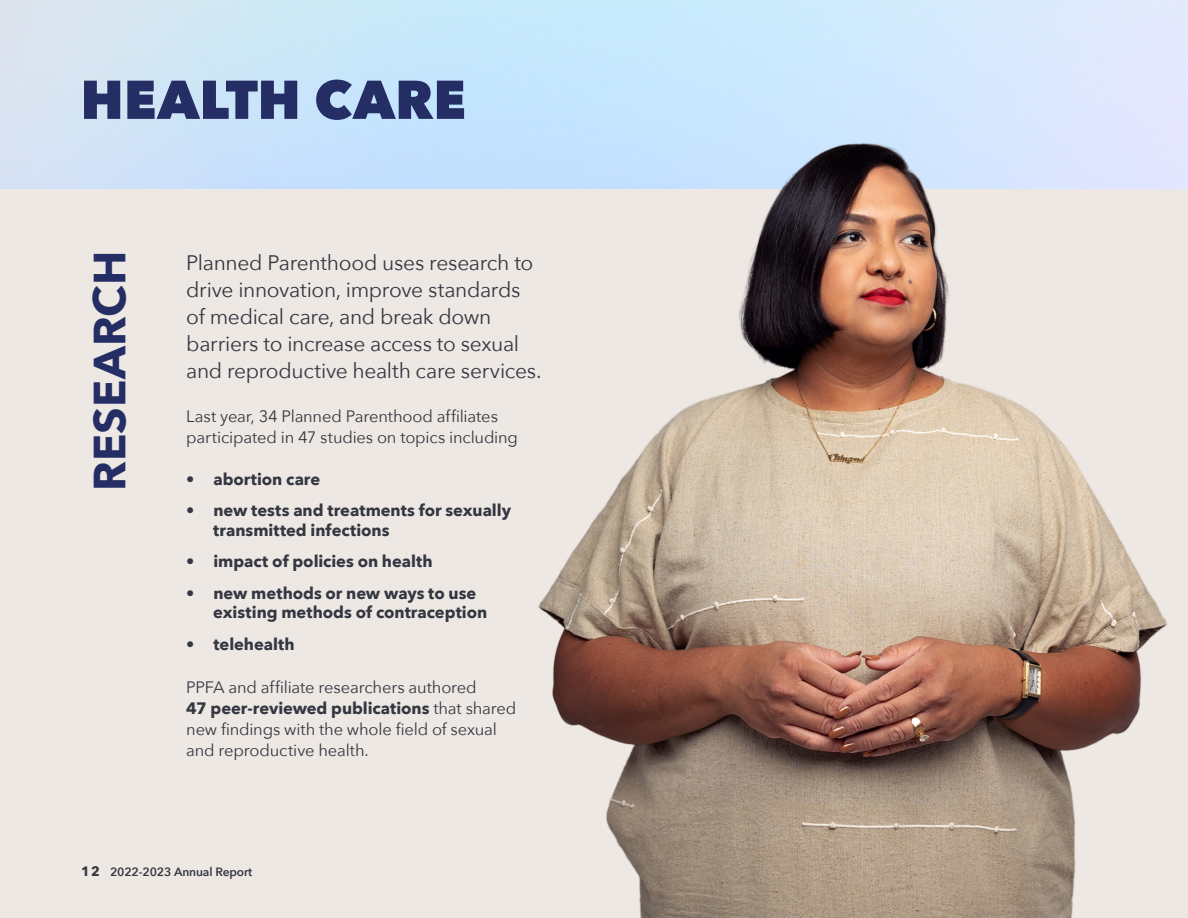
<style>
.page{position:relative;width:1188px;height:918px;background:#ede8e3}
.page>*{position:absolute;margin:0;border:0;box-sizing:border-box;transform-origin:0 0}
.t1{font:800 54px "Avenir Next";color:#252d65}
.t2{font:700 45px "Avenir Next";color:#252d65}
.t3{font:21px/27px "Avenir Next";letter-spacing:-.015em;color:#343741}
.t4{font:16.5px/21px "Avenir Next";letter-spacing:-.01em;color:#343741}
.t5{font:700 16.5px/19.5px "Avenir Next";letter-spacing:-.005em;color:#343741}
.t6{font:600 12px "Avenir Next";letter-spacing:-.01em;color:#343741}
.s1{font-weight:700}
.s2{font-weight:700;font-size:13.5px}
</style>
<div class="page">
<img style="left:0;top:0;width:1188px;height:189px">
<img style="left:517px;top:82px;width:665px;height:836px">
<h1 class="t1" style="left:80px;top:66px;width:387px">HEALTH CARE</h1>
<h2 class="t2" style="left:71px;top:491px;width:241px;rotate:-90deg">RESEARCH</h2>
<p class="t3" style="left:186px;top:248px;width:357px">Planned Parenthood uses research to drive innovation, improve standards of medical care, and break down barriers to increase access to sexual and reproductive health care services.</p>
<p class="t4" style="left:186px;top:405px;width:333px">Last year, 34 Planned Parenthood affiliates participated in 47 studies on topics including</p>
<p class="t5" style="left:186px;top:469px;width:136px">• abortion care</p>
<p class="t5" style="left:213px;top:500px;width:299px;text-indent:-27px">• new tests and treatments for sexually transmitted infections</p>
<p class="t5" style="left:186px;top:551px;width:248px">• impact of policies on health</p>
<p class="t5" style="left:213px;top:583px;width:275px;text-indent:-27px">• new methods or new ways to use existing methods of contraception</p>
<p class="t5" style="left:186px;top:634px;width:110px">• telehealth</p>
<p class="t4" style="left:186px;top:676px;width:332px">PPFA and affiliate researchers authored<br><span class="s1">47 peer-reviewed publications</span> that shared new findings with the whole field of sexual and reproductive health.</p>
<p class="t6" style="left:81px;top:861px;width:173px"><span class="s2">12</span> 2022-2023 Annual Report</p>
</div>
